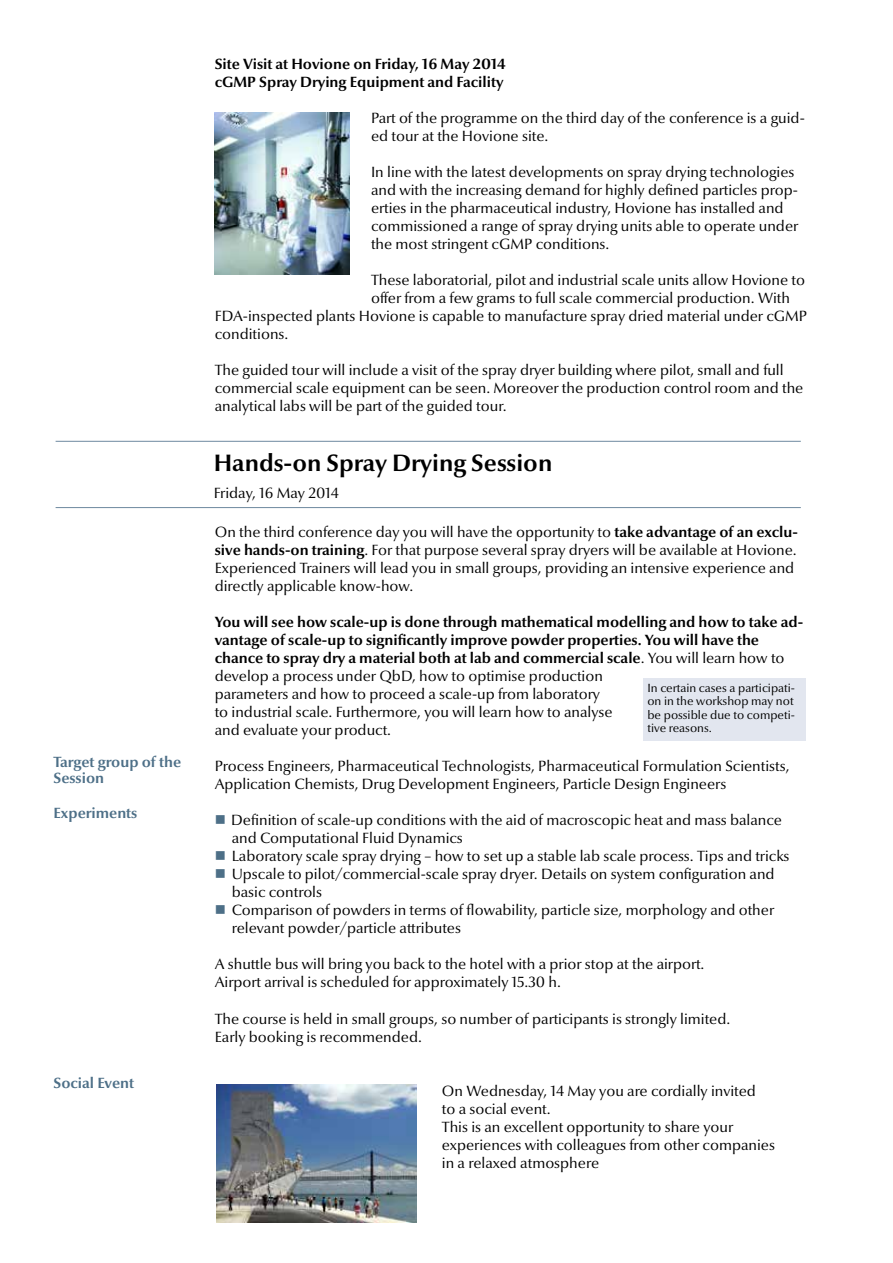
<style>
.page{position:relative;width:893px;height:1263px;background:#fff}
.page>*{position:absolute;margin:0;border:0;box-sizing:border-box;transform-origin:0 0}
.t1{font:700 24px "Optima Nova LT";color:#000}
.t2{font:15px/18px "Optima Nova LT";color:#000}
.t3{font:700 15px/18px "Optima Nova LT";color:#000}
.t4{font:700 15px/16.5px "Optima Nova LT";color:#4d6f87}
.t5{font:12px/13.5px "Optima Nova LT";color:#000;text-align:justify}
.s1{font-weight:700}
.s2{font-weight:400}
</style>
<div class="page">
<img style="left:215px;top:112px;width:135px;height:162px">
<hr style="left:56px;top:441px;width:745px;height:1px;background:#6d899f">
<hr style="left:56px;top:507px;width:745px;height:1px;background:#6d899f">
<div style="left:643px;top:679px;width:162px;height:62px;background:#e2e6ef"></div>
<img style="left:216px;top:1084px;width:200px;height:138px">
<p class="t4" style="left:53px;top:753px;width:129px">Target group of the<br>Session</p>
<p class="t4" style="left:53px;top:804px;width:85px">Experiments</p>
<p class="t4" style="left:53px;top:1074px;width:82px">Social Event</p>
<p class="t3" style="left:215px;top:56px;width:293px">Site Visit at H ovione on Friday, 16 May 2014 cGMP Spray Drying Equipment and Facility</p>
<p class="t2" style="left:371px;top:110px;width:435px">Part of the programme on the third day of the conference is a guid&shy;ed tour at the Hovione site.</p>
<p class="t2" style="left:371px;top:164px;width:429px">In line with the latest developments on spray drying technologies and with the increasing demand for highly defined particles prop&shy;erties in the pharmaceutical industry, Hovione has installed and commissioned a range of spray drying units able to operate under the most stringent cGMP conditions.</p>
<p class="t2" style="left:371px;top:272px;width:436px">These laboratorial, pilot and industrial scale units allow Hovione to</p>
<p class="t2" style="left:371px;top:290px;width:420px">offer from a few grams to full scale commercial production. With</p>
<p class="t2" style="left:215px;top:308px;width:594px">FDA-inspected plants Hovione is capable to manufacture spray dried material under cGMP</p>
<p class="t2" style="left:215px;top:326px;width:75px">conditions.</p>
<p class="t2" style="left:215px;top:362px;width:590px">The guided tour will include a visit of the spray dryer building where pilot, small and full commercial scale equipment can be seen. Moreover the production control room and the analytical labs will be part of the guided tour.</p>
<h1 class="t1" style="left:214px;top:449px;width:340px">Hands-on Spray Drying Session</h1>
<p class="t2" style="left:214px;top:484px;width:127px">Friday, 16 May 2014</p>
<p class="t2" style="left:215px;top:524px;width:585px">On the third conference day you will have the opportunity to <span class="s1">take advantage of an exclu&shy;sive hands-on training</span>. For that purpose several spray dryers will be available at Hovione.<br>Experienced Trainers will lead you in small groups, providing an intensive experience and directly applicable know-how.</p>
<p class="t3" style="left:215px;top:614px;width:590px">You will see how scale-up is done through mathematical modelling and how to take ad&shy;vantage of scale-up to significantly improve powder properties. You will have the chance to spray dry a material both at lab and commercial scale<span class="s2">. You will learn how to develop a process under QbD, how to optimise production<br>parameters and how to proceed a scale-up from laboratory<br>to industrial scale. Furthermore, you will learn how to analyse<br>and evaluate your product.</span></p>
<p class="t2" style="left:215px;top:758px;width:576px">Process Engineers, Pharmaceutical Technologists, Pharmaceutical Formulation Scientists,<br>Application Chemists, Drug Development Engineers, Particle Design Engineers</p>
<p class="t2" style="left:231px;top:812px;width:560px">Definition of scale-up conditions with the aid of macroscopic heat and mass balance and Computational Fluid Dynamics<br>Laboratory scale spray drying – how to set up a stable lab scale process. Tips and tricks Upscale to pilot/commercial-scale spray dryer. Details on system configuration and basic controls<br>Comparison of powders in terms of flowability, particle size, morphology and other relevant powder/particle attributes</p>
<p class="t2" style="left:215px;top:956px;width:491px">A shuttle bus will bring you back to the hotel with a prior stop at the airport.<br>Airport arrival is scheduled for approximately 15.30 h.</p>
<p class="t2" style="left:215px;top:1010px;width:517px">The course is held in small groups, so number of participants is strongly limited.<br>Early booking is recommended.</p>
<p class="t2" style="left:442px;top:1082px;width:334px">On Wednesday, 14 May you are cordially invited<br>to a social event.<br>This is an excellent opportunity to share your experiences with colleagues from other companies in a relaxed atmosphere</p>
<p class="t5" style="left:647px;top:681px;width:149px">In certain cases a participati&shy;on in the workshop may not be possible due to competi&shy;tive reasons.</p>
</div>
